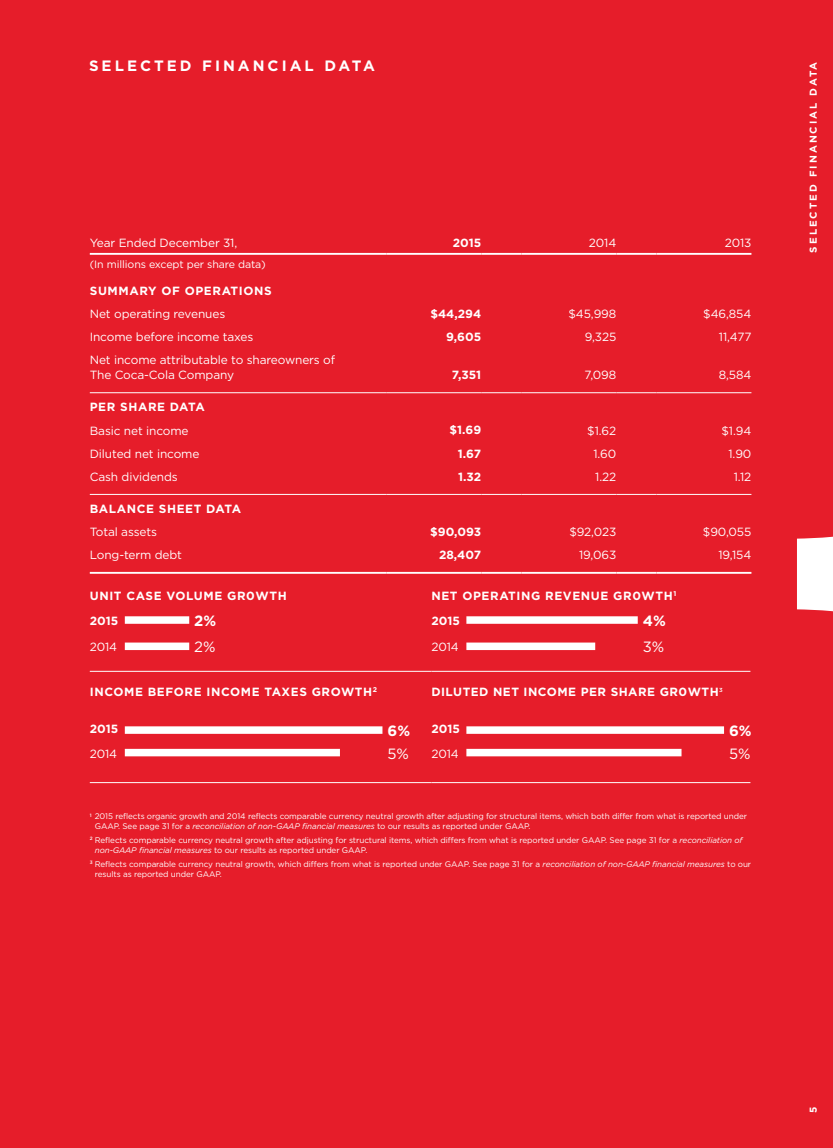
<style>
.page{position:relative;width:833px;height:1148px;background:#fff}
.page>*{position:absolute;margin:0;border:0;box-sizing:border-box;transform-origin:0 0}
.t1{font:700 15px "Gotham HTF";letter-spacing:.2em;color:#fff}
.t2{font:700 14.88px "Gotham HTF";color:#fff}
.t3{font:14.88px "Gotham HTF";color:#fff}
.t4{font:11.88px/15px "Gotham HTF";letter-spacing:-.01em;color:#fff}
.t5{font:700 11.88px "Gotham HTF";letter-spacing:.05em;color:#fff}
.t6{font:10.62px "Gotham HTF";letter-spacing:-.01em;color:#fff}
.t7{font:700 10px "Gotham HTF";color:#fff}
.t8{font:8.12px/10px "Gotham HTF";letter-spacing:-.01em;color:#fff}
.s1{font-style:italic}
</style>
<div class="page">
<div style="left:0;top:0;width:832px;height:1148px;background:#e61d2a"></div>
<hr style="left:90px;top:253px;width:296px;height:2px;background:#fff">
<hr style="left:386px;top:253px;width:95px;height:2px;background:#fff">
<hr style="left:481px;top:253px;width:40px;height:2px;background:#fff">
<hr style="left:521px;top:253px;width:95px;height:2px;background:#fff">
<hr style="left:616px;top:253px;width:40px;height:2px;background:#fff">
<hr style="left:656px;top:253px;width:95px;height:2px;background:#fff">
<hr style="left:90px;top:572px;width:296px;height:2px;background:#fff">
<hr style="left:386px;top:572px;width:95px;height:2px;background:#fff">
<hr style="left:481px;top:572px;width:40px;height:2px;background:#fff">
<hr style="left:521px;top:572px;width:95px;height:2px;background:#fff">
<hr style="left:616px;top:572px;width:40px;height:2px;background:#fff">
<hr style="left:656px;top:572px;width:95px;height:2px;background:#fff">
<hr style="left:90px;top:392px;width:296px;height:1px;background:#fff">
<hr style="left:386px;top:392px;width:95px;height:1px;background:#fff">
<hr style="left:481px;top:392px;width:40px;height:1px;background:#fff">
<hr style="left:521px;top:392px;width:95px;height:1px;background:#fff">
<hr style="left:616px;top:392px;width:40px;height:1px;background:#fff">
<hr style="left:656px;top:392px;width:95px;height:1px;background:#fff">
<hr style="left:90px;top:494px;width:296px;height:1px;background:#fff">
<hr style="left:386px;top:494px;width:95px;height:1px;background:#fff">
<hr style="left:481px;top:494px;width:40px;height:1px;background:#fff">
<hr style="left:521px;top:494px;width:95px;height:1px;background:#fff">
<hr style="left:616px;top:494px;width:40px;height:1px;background:#fff">
<hr style="left:656px;top:494px;width:95px;height:1px;background:#fff">
<hr style="left:90px;top:671px;width:341px;height:1px;background:#fff">
<hr style="left:431px;top:671px;width:319px;height:1px;background:#fff">
<hr style="left:90px;top:782px;width:341px;height:1px;background:#fff">
<hr style="left:431px;top:782px;width:319px;height:1px;background:#fff">
<svg style="left:125px;top:616px;width:64px;height:34px"></svg>
<svg style="left:466px;top:616px;width:171px;height:34px"></svg>
<svg style="left:125px;top:726px;width:257px;height:30px"></svg>
<svg style="left:466px;top:726px;width:258px;height:30px"></svg>
<div style="left:797px;top:536px;width:35px;height:76px;background:#fff"></div>
<h1 class="t1" style="left:89px;top:57px;width:287px">SELECTED FINANCIAL DATA</h1>
<h3 class="t4" style="left:90px;top:235px;width:149px">Year Ended December 31,</h3>
<h3 class="t5" style="left:453px;top:236px;width:30px">2015</h3>
<h3 class="t4" style="left:589px;top:235px;width:29px">2014</h3>
<h3 class="t4" style="left:724px;top:235px;width:28px">2013</h3>
<h3 class="t6" style="left:90px;top:258px;width:177px">(In millions except per share data)</h3>
<h3 class="t5" style="left:90px;top:283px;width:183px">SUMMARY OF OPERATIONS</h3>
<h3 class="t4" style="left:90px;top:306px;width:137px">Net operating revenues</h3>
<h3 class="t5" style="left:430px;top:307px;width:52px">$44,294</h3>
<h3 class="t4" style="left:568px;top:306px;width:49px">$45,998</h3>
<h3 class="t4" style="left:703px;top:306px;width:50px">$46,854</h3>
<h3 class="t4" style="left:90px;top:329px;width:165px">Income before income taxes</h3>
<h3 class="t5" style="left:446px;top:330px;width:37px">9,605</h3>
<h3 class="t4" style="left:584px;top:329px;width:33px">9,325</h3>
<h3 class="t4" style="left:718px;top:329px;width:34px">11,477</h3>
<h3 class="t4" style="left:90px;top:352px;width:247px">Net income attributable to shareowners of<br>The Coca‑Cola Company</h3>
<h3 class="t5" style="left:452px;top:368px;width:31px">7,351</h3>
<h3 class="t4" style="left:584px;top:367px;width:33px">7,098</h3>
<h3 class="t4" style="left:718px;top:367px;width:34px">8,584</h3>
<h3 class="t5" style="left:90px;top:400px;width:116px">PER SHARE DATA</h3>
<h3 class="t4" style="left:90px;top:422px;width:100px">Basic net income</h3>
<h3 class="t5" style="left:449px;top:423px;width:33px">$1.69</h3>
<h3 class="t4" style="left:587px;top:422px;width:31px">$1.62</h3>
<h3 class="t4" style="left:721px;top:422px;width:31px">$1.94</h3>
<h3 class="t4" style="left:90px;top:446px;width:111px">Diluted net income</h3>
<h3 class="t5" style="left:458px;top:446px;width:25px">1.67</h3>
<h3 class="t4" style="left:593px;top:446px;width:24px">1.60</h3>
<h3 class="t4" style="left:728px;top:446px;width:24px">1.90</h3>
<h3 class="t4" style="left:90px;top:469px;width:90px">Cash dividends</h3>
<h3 class="t5" style="left:458px;top:470px;width:25px">1.32</h3>
<h3 class="t4" style="left:595px;top:469px;width:23px">1.22</h3>
<h3 class="t4" style="left:733px;top:469px;width:19px">1.12</h3>
<h3 class="t5" style="left:90px;top:502px;width:153px">BALANCE SHEET DATA</h3>
<h3 class="t4" style="left:90px;top:524px;width:69px">Total assets</h3>
<h3 class="t5" style="left:430px;top:525px;width:52px">$90,093</h3>
<h3 class="t4" style="left:569px;top:524px;width:48px">$92,023</h3>
<h3 class="t4" style="left:702px;top:524px;width:50px">$90,055</h3>
<h3 class="t4" style="left:90px;top:547px;width:94px">Long‑term debt</h3>
<h3 class="t5" style="left:439px;top:548px;width:44px">28,407</h3>
<h3 class="t4" style="left:579px;top:547px;width:39px">19,063</h3>
<h3 class="t4" style="left:718px;top:547px;width:35px">19,154</h3>
<h3 class="t5" style="left:90px;top:589px;width:198px">UNIT CASE VOLUME GR0WTH</h3>
<h3 class="t5" style="left:431px;top:589px;width:246px">NET OPERATING REVENUE GR0WTH<sup>1</sup></h3>
<h3 class="t5" style="left:90px;top:614px;width:30px">2015</h3>
<h2 class="t2" style="left:194px;top:612px;width:24px">2%</h2>
<h3 class="t4" style="left:90px;top:639px;width:29px">2014</h3>
<h2 class="t3" style="left:194px;top:639px;width:23px">2%</h2>
<h3 class="t5" style="left:431px;top:614px;width:30px">2015</h3>
<h2 class="t2" style="left:642px;top:612px;width:25px">4%</h2>
<h3 class="t4" style="left:431px;top:639px;width:29px">2014</h3>
<h2 class="t3" style="left:642px;top:639px;width:23px">3%</h2>
<h3 class="t5" style="left:90px;top:685px;width:289px">INCOME BEFORE INCOME TAXES GROWTH<sup>2</sup></h3>
<h3 class="t5" style="left:431px;top:685px;width:293px">DILUTED NET INCOME PER SHARE GR0WTH<sup>3</sup></h3>
<h3 class="t5" style="left:90px;top:722px;width:30px">2015</h3>
<h2 class="t2" style="left:387px;top:722px;width:24px">6%</h2>
<h3 class="t4" style="left:90px;top:745px;width:29px">2014</h3>
<h2 class="t3" style="left:387px;top:745px;width:23px">5%</h2>
<h3 class="t5" style="left:431px;top:722px;width:30px">2015</h3>
<h2 class="t2" style="left:729px;top:722px;width:24px">6%</h2>
<h3 class="t4" style="left:431px;top:745px;width:29px">2014</h3>
<h2 class="t3" style="left:729px;top:745px;width:23px">5%</h2>
<p class="t8" style="left:95px;top:811px;width:653px;text-indent:-5px"><sup>1</sup> 2015 reflects organic growth and 2014 reflects comparable currency neutral growth after adjusting for structural items, which both differ from what is reported under<br>GAAP. See page 31 for a <span class="s1">reconciliation of non-GAAP financial measures</span> to our results as reported under GAAP.</p>
<p class="t8" style="left:95px;top:835px;width:649px;text-indent:-5px"><sup>2</sup> Reflects comparable currency neutral growth after adjusting for structural items, which differs from what is reported under GAAP. See page 31 for a <span class="s1">reconciliation of non-GAAP financial measures</span> to our results as reported under GAAP.</p>
<p class="t8" style="left:95px;top:858px;width:658px;text-indent:-5px"><sup>3</sup> Reflects comparable currency neutral growth, which differs from what is reported under GAAP. See page 31 for a <span class="s1">reconciliation of non-GAAP financial measures</span> to our results as reported under GAAP.</p>
<p class="t7" style="left:807px;top:252px;width:192px;rotate:-90deg">Selected Financial Data</p>
<p class="t7" style="left:807px;top:1112px;width:8px;rotate:-90deg">5</p>
</div>
